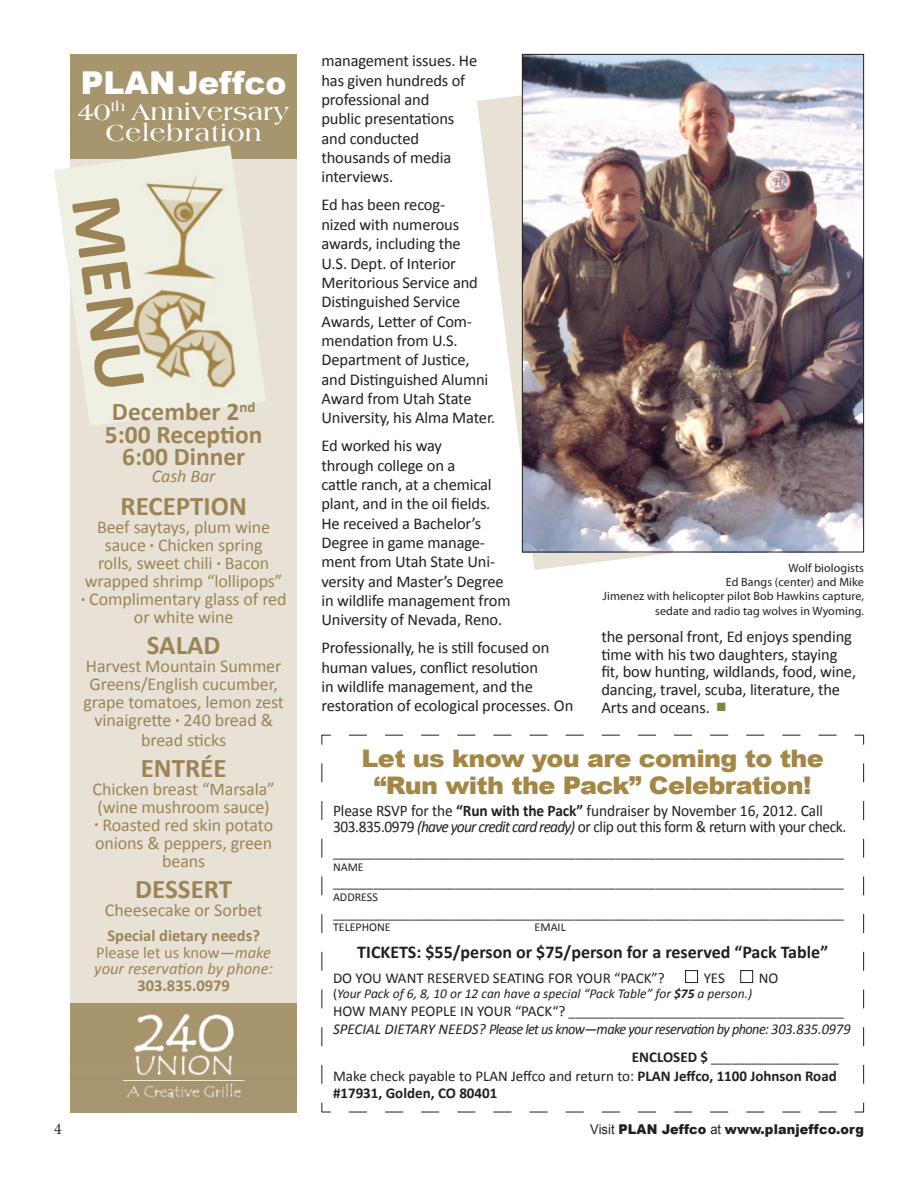
<style>
.page{position:relative;width:918px;height:1188px;background:#fff}
.page>*{position:absolute;margin:0;border:0;box-sizing:border-box;transform-origin:0 0}
.PJ-Invitation{font:700 73.5px "Calibri";color:#9c8456}
.PJ-Invitation-2{font:900 31.5px "Arial";color:#fff}
.PJ-Invitation-3{font:700 27px "Calibri";color:#9c8456}
.PJ-Invitation-4{font:700 25.5px/22.5px "Calibri";color:#9c8456;text-align:center}
.PJ-Invitation-5{font:700 25.5px/21px "Amphion";color:#fff;text-align:center}
.PJ-Subtitle{font:900 24.15px/27.2px "Arial";letter-spacing:-.025em;color:#a48645;text-align:center;scale:1.05 1}
.PJ-Invitation-6{font:18px/18px "Calibri";letter-spacing:-.005em;color:#9c8456;text-align:center}
.PJ-Text{font:700 18px "Calibri";color:#231f20}
.PJ-Invitation-7{font:italic 18px "Calibri";letter-spacing:-.005em;color:#9c8456}
.PJ-Text-2{font:16.5px/19.4px "Calibri";letter-spacing:-.01em;color:#231f20}
.PJ-Text-3{font:700 16.5px/16.5px "Calibri";color:#9c8456;text-align:center}
.PJ-PageNumber{font:16.5px "Minion Pro";color:#231f20;scale:.95 1}
.PJ-Text-4{font:16.2px/15.1px "Calibri";letter-spacing:-.025em;color:#231f20;scale:.95 1}
.PJ-Text-5{font:700 15px/16.6px "Calibri";color:#231f20}
.PJ-Text-6{font:italic 15px "Calibri";letter-spacing:-.04em;color:#231f20}
.PJ-Text-7{font:15px "Calibri";color:#231f20}
.PJ-Text-8{font:13.5px "Calibri";color:#231f20}
.PJ-Text-9{font:italic 13.5px "Calibri";color:#231f20}
.PJ-PageNumber-2{font:900 13.5px "Arial";letter-spacing:.01em;color:#231f20;scale:.95 1}
.PJ-Captions{font:12px/14.4px "Myriad Pro";letter-spacing:.01em;color:#231f20;text-align:right}
.PJ-Text-10{font:12px "Calibri";color:#231f20}
.s1{font-weight:400}
.s2{font-weight:400;font-style:italic}
.s3{color:#80863f}
.s4{font-weight:700}
.s5{font-style:italic}
.s6{font-style:normal}
.s7{font-size:15px}
.s8{font-weight:700;font-size:15px}
</style>
<div class="page">
<img style="left:71px;top:1004px;width:226px;height:108px">
<div style="left:71px;top:158px;width:226px;height:846px;background:#e7e1d6"></div>
<img style="left:477px;top:61px;width:385px;height:509px">
<div style="left:71px;top:54px;width:226px;height:104px;background:#a7956e"></div>
<img style="left:54px;top:145px;width:212px;height:281px">
<svg style="left:321px;top:734px;width:543px;height:379px"></svg>
<p class="PJ-Invitation-2" style="left:81px;top:60px;width:207px">PLAN Jeffco</p>
<p class="PJ-Invitation-5" style="left:78px;top:101px;width:213px">40<sup>th</sup> Anniversary<br>Celebration</p>
<p class="PJ-Invitation" style="left:141px;top:190px;width:198px;rotate:82deg">MENU</p>
<p class="PJ-Invitation-4" style="left:105px;top:399px;width:159px">December 2<sup>nd<br></sup>5:00 Reception<br>6:00 Dinner</p>
<p class="PJ-Invitation-7" style="left:152px;top:465px;width:65px">Cash Bar</p>
<p class="PJ-Invitation-3" style="left:121px;top:489px;width:128px">RECEPTION</p>
<p class="PJ-Invitation-6" style="left:81px;top:517px;width:207px">Beef saytays, plum wine sauce <sup>.</sup> Chicken spring<br>rolls, sweet chili <sup>.</sup> Bacon wrapped shrimp “lollipops” <sup>.</sup> Complimentary glass of red or white wine</p>
<p class="PJ-Invitation-3" style="left:147px;top:629px;width:75px">SALAD</p>
<p class="PJ-Invitation-6" style="left:84px;top:656px;width:202px">Harvest Mountain Summer<br>Greens/English cucumber, grape tomatoes, lemon zest vinaigrette <sup>.</sup> 240 bread &amp; bread sticks</p>
<p class="PJ-Invitation-3" style="left:141px;top:751px;width:87px">ENTRÉE</p>
<p class="PJ-Invitation-6" style="left:93px;top:779px;width:184px">Chicken breast “Marsala” (wine mushroom sauce)<br><sup>.</sup> Roasted red skin potato onions &amp; peppers, green beans</p>
<p class="PJ-Invitation-3" style="left:135px;top:872px;width:98px">DESSERT</p>
<p class="PJ-Invitation-6" style="left:105px;top:900px;width:159px">Cheesecake or Sorbet</p>
<p class="PJ-Text-3" style="left:94px;top:927px;width:180px">Special dietary needs?<br><span class="s1">Please let us know</span><span class="s2">—make your reservation by phone:<br></span>303.835.0979</p>
<p class="PJ-Text-2" style="left:321px;top:50px;width:157px">management issues. He has given hundreds of professional and<br>public presentations and conducted thousands of media interviews.</p>
<p class="PJ-Text-2" style="left:321px;top:195px;width:175px">Ed has been recog-<br>nized with numerous awards, including the<br>U.S. Dept. of Interior<br>Meritorious Service and<br>Distinguished Service<br>Awards, Letter of Com&shy;mendation from U.S.<br>Department of Justice, and Distinguished Alumni<br>Award from Utah State<br>University, his Alma Mater.</p>
<p class="PJ-Text-2" style="left:321px;top:435px;width:191px">Ed worked his way<br>through college on a<br>cattle ranch, at a chemical plant, and in the oil fields.<br>He received a Bachelor’s<br>Degree in game manage&shy;ment from Utah State Uni&shy;versity and Master’s Degree in wildlife management from<br>University of Nevada, Reno.</p>
<p class="PJ-Text-2" style="left:321px;top:638px;width:253px">Professionally, he is still focused on human values, conflict resolution<br>in wildlife management, and the restoration of ecological processes. On</p>
<p class="PJ-Text-2" style="left:601px;top:627px;width:256px;line-height:17.7px">the personal front, Ed enjoys spending time with his two daughters, staying fit, bow hunting, wildlands, food, wine, dancing, travel, scuba, literature, the Arts and oceans. <span class="s3">■</span></p>
<p class="PJ-Captions" style="left:603px;top:560px;width:263px">Wolf biologists<br>Ed Bangs (center) and Mike<br>Jimenez with helicopter pilot Bob Hawkins capture, sedate and radio tag wolves in Wyoming.</p>
<p class="PJ-Subtitle" style="left:362px;top:744px;width:442px">Let us know you are coming to the “Run with the Pack” Celebration!</p>
<p class="PJ-Text-4" style="left:333px;top:803px;width:542px">Please RSVP for the <span class="s4">“Run with the Pack”</span> fundraiser by November 16, 2012. Call<br>303.835.0979 <span class="s5">(have your credit card ready)</span> or clip out this form &amp; return with your check.</p>
<p class="PJ-Text-8" style="left:333px;top:844px;width:512px">____________________________________________________________________________</p>
<p class="PJ-Text-10" style="left:333px;top:859px;width:32px">NAME</p>
<p class="PJ-Text-8" style="left:333px;top:874px;width:512px">____________________________________________________________________________</p>
<p class="PJ-Text-10" style="left:333px;top:889px;width:46px">ADDRESS</p>
<p class="PJ-Text-8" style="left:333px;top:905px;width:512px">____________________________________________________________________________</p>
<p class="PJ-Text-10" style="left:333px;top:920px;width:59px">TELEPHONE</p>
<p class="PJ-Text-10" style="left:535px;top:920px;width:33px">EMAIL</p>
<p class="PJ-Text" style="left:357px;top:941px;width:472px">TICKETS: $55/person or $75/person for a reserved “Pack Table”</p>
<p class="PJ-Text-7" style="left:333px;top:969px;width:333px">DO YOU WANT RESERVED SEATING FOR YOUR “PACK”?</p>
<p class="PJ-Text-7" style="left:704px;top:969px;width:23px">YES</p>
<p class="PJ-Text-7" style="left:759px;top:969px;width:21px">NO</p>
<p class="PJ-Text-9" style="left:333px;top:985px;width:421px"><span class="s6">(</span>Your Pack of 6, 8, 10 or 12 can have a special “Pack Table” for <span class="s4">$75</span> a person.)</p>
<p class="PJ-Text-8" style="left:333px;top:1003px;width:513px"><span class="s7">HOW MANY PEOPLE IN YOUR “PACK“?</span> _________________________________________</p>
<p class="PJ-Text-6" style="left:333px;top:1020px;width:519px">SPECIAL DIETARY NEEDS? Please let us know—make your reservation by phone: 303.835.0979</p>
<p class="PJ-Text-8" style="left:632px;top:1049px;width:209px"><span class="s8">ENCLOSED $</span> ___________________</p>
<p class="PJ-Text-5" style="left:333px;top:1067px;width:505px"><span class="s1">Make check payable to PLAN Jeffco and return to:</span> PLAN Jeffco, 1100 Johnson Road #17931, Golden, CO 80401</p>
<p class="PJ-PageNumber" style="left:54px;top:1118px;width:9px">4</p>
<p class="PJ-PageNumber-2" style="left:590px;top:1119px;width:290px"><span class="s1">Visit</span> PLAN Jeffco <span class="s1">at</span> www.planjeffco.org</p>
</div>
